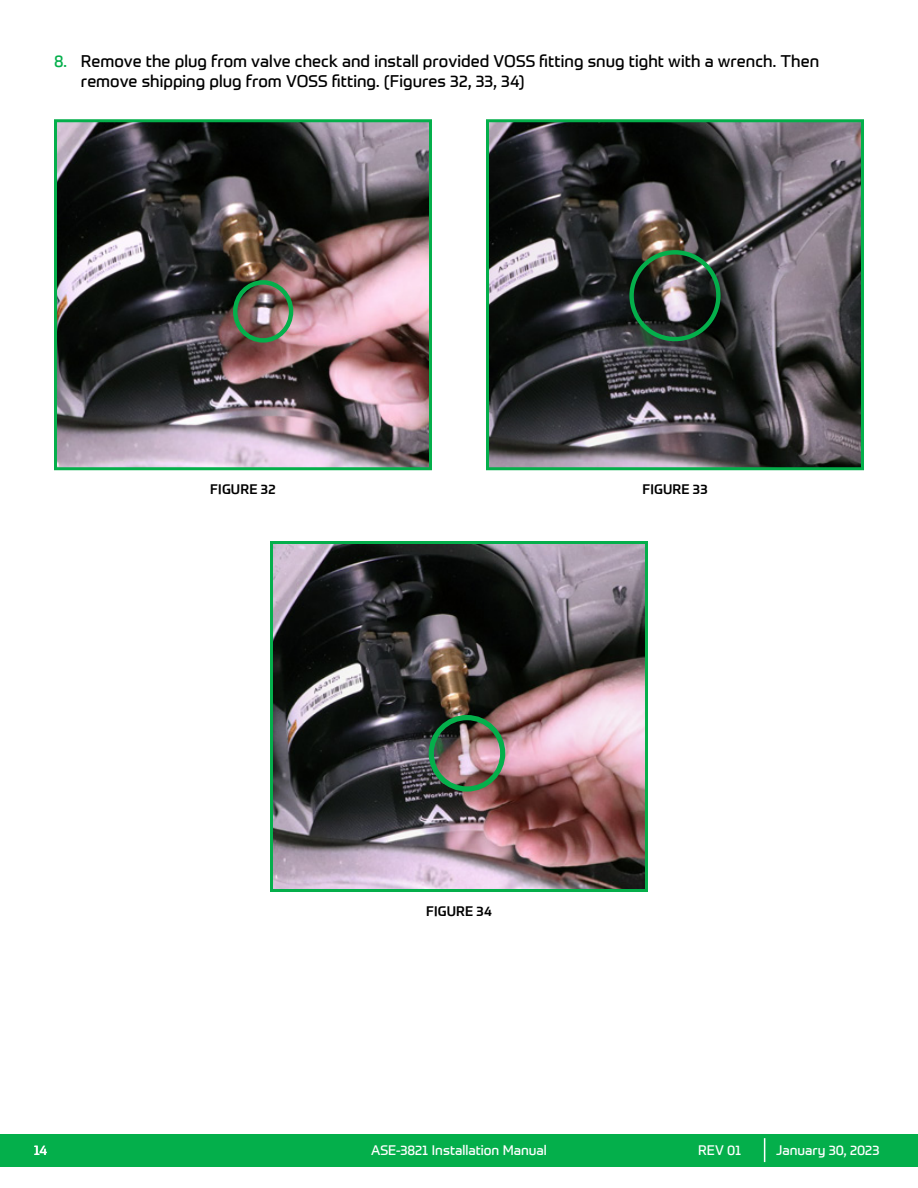
<style>
.page{position:relative;width:918px;height:1188px;background:#fff}
.page>*{position:absolute;margin:0;border:0;box-sizing:border-box;transform-origin:0 0}
.t1{font:16.5px/19.8px "Prometo";letter-spacing:.005em;color:#000}
.t2{font:13.5px "Prometo";color:#fff}
.t3{font:500 13.5px "Prometo";letter-spacing:.015em;color:#000}
.s1{color:#04af4b}
</style>
<div class="page">
<div style="left:0;top:1134px;width:918px;height:32px;background:#04af4b"></div>
<svg style="left:764px;top:1138px;width:1px;height:24px"></svg>
<img style="left:58px;top:123px;width:370px;height:343px">
<div style="left:233px;top:280px;width:60px;height:63px;border:4px solid #04af4b;border-radius:50%"></div>
<div style="left:54px;top:119px;width:378px;height:351px;border:3px solid #04af4b"></div>
<img style="left:490px;top:123px;width:370px;height:343px">
<div style="left:629px;top:250px;width:92px;height:91px;border:4px solid #04af4b;border-radius:50%"></div>
<div style="left:486px;top:119px;width:378px;height:351px;border:3px solid #04af4b"></div>
<img style="left:274px;top:545px;width:370px;height:343px">
<div style="left:429px;top:715px;width:76px;height:77px;border:5px solid #04af4b;border-radius:50%"></div>
<div style="left:270px;top:541px;width:378px;height:351px;border:3px solid #04af4b"></div>
<p class="t1" style="left:81px;top:51px;width:740px;text-indent:-27px"><span class="s1">8.</span> Remove the plug from valve check and install provided VOSS fitting snug tight with a wrench. Then remove shipping plug from VOSS fitting. (Figures 32, 33, 34)</p>
<p class="t3" style="left:210px;top:481px;width:67px">FIGURE 32</p>
<p class="t3" style="left:642px;top:481px;width:67px">FIGURE 33</p>
<p class="t3" style="left:426px;top:903px;width:67px">FIGURE 34</p>
<p class="t2" style="left:34px;top:1142px;width:15px">14</p>
<p class="t2" style="left:371px;top:1142px;width:177px">ASE-3821 Installation Manual</p>
<p class="t2" style="left:698px;top:1142px;width:45px">REV 01</p>
<p class="t2" style="left:776px;top:1142px;width:105px">January 30, 2023</p>
</div>
